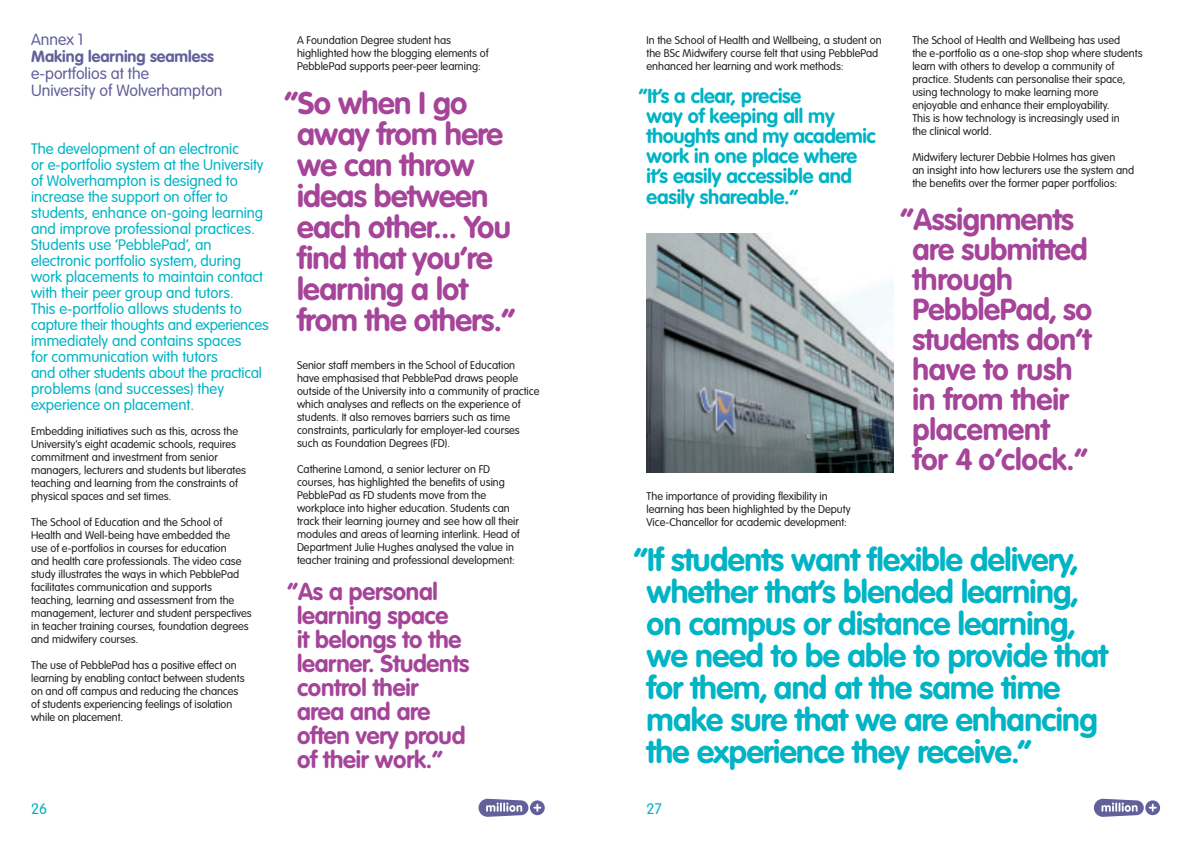
<style>
.page{position:relative;width:1191px;height:842px;background:#fff}
.page>*{position:absolute;margin:0;border:0;box-sizing:border-box;transform-origin:0 0}
.t1{font:700 32px/32px "VAG Rounded";letter-spacing:-.02em;color:#00b3c5}
.t2{font:700 31px/31px "VAG Rounded";letter-spacing:-.02em;color:#a54499}
.t3{font:700 30px/30px "VAG Rounded";letter-spacing:-.015em;color:#a54499}
.t4{font:700 24px/24px "VAG Rounded";letter-spacing:-.01em;color:#a54499}
.t5{font:700 20px/20.2px "VAG Rounded";letter-spacing:-.01em;color:#00b3c5}
.t6{font:300 16px/17px "VAG Rounded";color:#62609a}
.t7{font:700 16px "VAG Rounded";color:#62609a}
.t8{font:300 15px/16px "VAG Rounded";color:#00b3c5}
.t9{font:300 11px/13px "VAG Rounded";color:#231f20}
</style>
<div class="page">
<svg style="left:530px;top:800px;width:15px;height:15px"></svg>
<svg style="left:478px;top:799px;width:63px;height:18px"></svg>
<svg style="left:1145px;top:800px;width:15px;height:15px"></svg>
<svg style="left:1093px;top:799px;width:63px;height:18px"></svg>
<img style="left:646px;top:233px;width:248px;height:239px">
<h3 class="t6" style="left:31px;top:31px;width:54px">Annex 1</h3>
<h3 class="t7" style="left:31px;top:47px;width:184px">Making learning seamless</h3>
<h3 class="t6" style="left:31px;top:65px;width:193px">e-portfolios at the<br>University of Wolverhampton</h3>
<p class="t8" style="left:31px;top:140px;width:239px">The development of an electronic<br>or e-portfolio system at the University of Wolverhampton is designed to increase the support on offer to students, enhance on-going learning and improve professional practices.<br>Students use ‘PebblePad’, an electronic portfolio system, during work placements to maintain contact with their peer group and tutors.<br>This e-portfolio allows students to capture their thoughts and experiences immediately and contains spaces<br>for communication with tutors<br>and other students about the practical problems (and successes) they experience on placement.</p>
<p class="t9" style="left:31px;top:425px;width:216px">Embedding initiatives such as this, across the University’s eight academic schools, requires commitment and investment from senior managers, lecturers and students but liberates teaching and learning from the constraints of physical spaces and set times.</p>
<p class="t9" style="left:31px;top:516px;width:222px">The School of Education and the School of Health and Well-being have embedded the<br>use of e-portfolios in courses for education<br>and health care professionals. The video case study illustrates the ways in which PebblePad facilitates communication and supports teaching, learning and assessment from the management, lecturer and student perspectives in teacher training courses, foundation degrees and midwifery courses.</p>
<p class="t9" style="left:31px;top:659px;width:215px">The use of PebblePad has a positive effect on learning by enabling contact between students on and off campus and reducing the chances of students experiencing feelings of isolation while on placement.</p>
<p class="t9" style="left:297px;top:34px;width:193px">A Foundation Degree student has highlighted how the blogging elements of<br>PebblePad supports peer-peer learning:</p>
<h2 class="t2" style="left:297px;top:87px;width:220px;text-indent:-12px">“So when I go away from here we can throw ideas between each other... You find that you’re learning a lot from the others.”</h2>
<p class="t9" style="left:297px;top:358px;width:244px">Senior staff members in the School of Education have emphasised that PebblePad draws people outside of the University into a community of practice which analyses and reflects on the experience of students. It also removes barriers such as time constraints, particularly for employer-led courses such as Foundation Degrees (FD).</p>
<p class="t9" style="left:297px;top:462px;width:224px">Catherine Lamond, a senior lecturer on FD courses, has highlighted the benefits of using PebblePad as FD students move from the workplace into higher education. Students can track their learning journey and see how all their modules and areas of learning interlink. Head of Department Julie Hughes analysed the value in teacher training and professional development:</p>
<h3 class="t4" style="left:297px;top:579px;width:174px;text-indent:-9px">“As a personal learning space<br>it belongs to the learner. Students control their area and are often very proud of their work.”</h3>
<p class="t9" style="left:646px;top:34px;width:236px">In the School of Health and Wellbeing, a student on the BSc Midwifery course felt that using PebblePad enhanced her learning and work methods:</p>
<h3 class="t5" style="left:646px;top:85px;width:231px;text-indent:-8px">“It’s a clear, precise<br>way of keeping all my thoughts and my academic work in one place where it’s easily accessible and easily shareable.”</h3>
<p class="t9" style="left:912px;top:34px;width:232px">The School of Health and Wellbeing has used<br>the e-portfolio as a one-stop shop where students learn with others to develop a community of practice. Students can personalise their space, using technology to make learning more enjoyable and enhance their employability.<br>This is how technology is increasingly used in<br>the clinical world.</p>
<p class="t9" style="left:912px;top:151px;width:223px">Midwifery lecturer Debbie Holmes has given<br>an insight into how lecturers use the system and the benefits over the former paper portfolios:</p>
<h3 class="t3" style="left:912px;top:204px;width:181px;text-indent:-12px">“Assignments are submitted through<br>PebblePad, so students don’t have to rush in from their placement for 4 o’clock.”</h3>
<p class="t9" style="left:646px;top:490px;width:205px">The importance of providing flexibility in learning has been highlighted by the Deputy<br>Vice-Chancellor for academic development:</p>
<h1 class="t1" style="left:646px;top:543px;width:463px;text-indent:-13px">“If students want flexible delivery, whether that’s blended learning, on campus or distance learning, we need to be able to provide that for them, and at the same time make sure that we are enhancing the experience they receive.”</h1>
<h3 class="t8" style="left:31px;top:801px;width:18px">26</h3>
<h3 class="t8" style="left:646px;top:801px;width:17px">27</h3>
</div>
